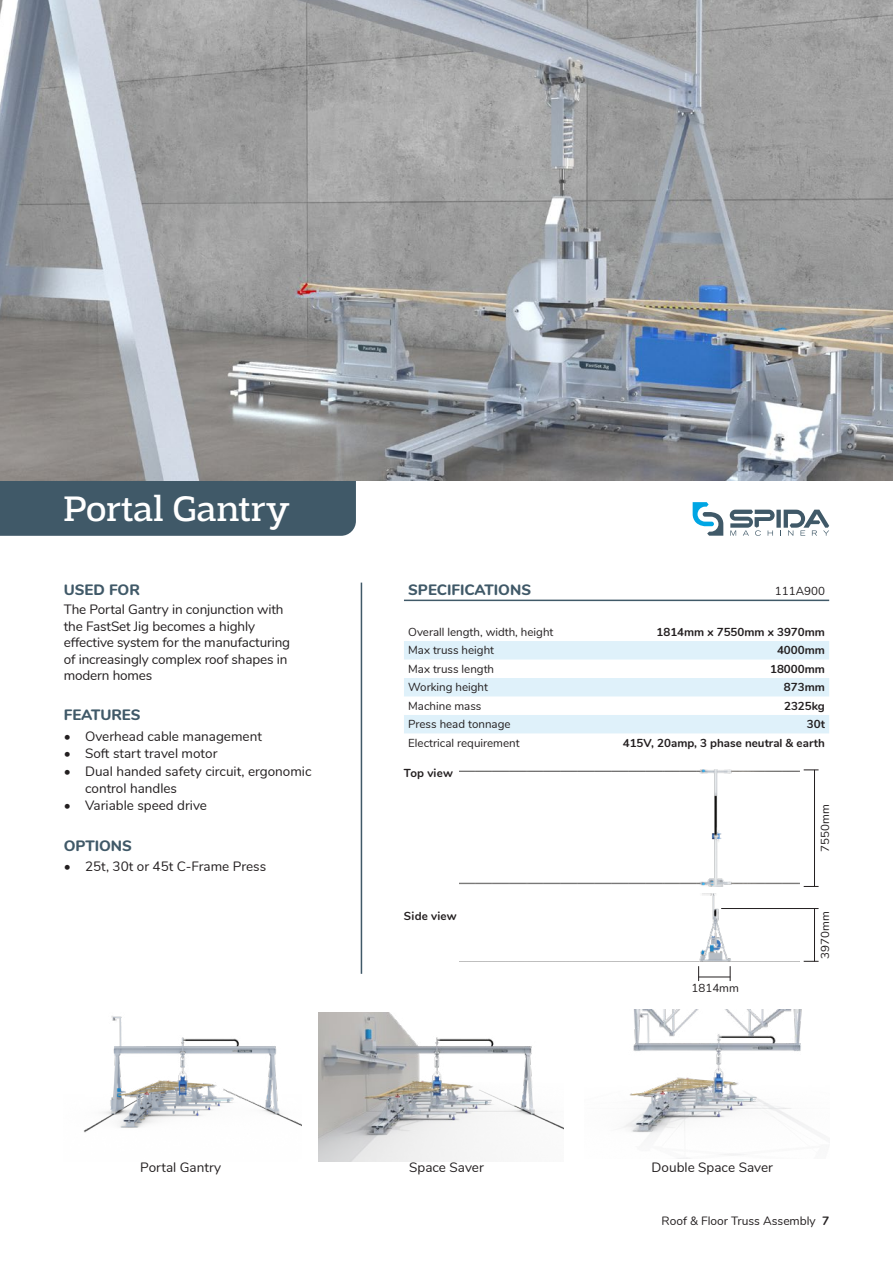
<style>
.page{position:relative;width:893px;height:1263px;background:#fff}
.page>*{position:absolute;margin:0;border:0;box-sizing:border-box;transform-origin:0 0}
.t1{font:37.5px "Adria Slab";color:#fff}
.t2{font:800 15px "Nunito";color:#405968}
.t3{font:13.5px/16.5px "Nunito";letter-spacing:-.005em;color:#231f20}
.t4{font:12px "Nunito";color:#231f20}
.t5{font:11.55px "Nunito";color:#231f20}
.t6{font:700 11.55px "Nunito";color:#231f20}
.s1{font-weight:700}
</style>
<div class="page">
<div style="left:0;top:480px;width:356px;height:56px;background:#405968"></div>
<svg style="left:730px;top:510px;width:99px;height:26px"></svg>
<svg style="left:693px;top:502px;width:30px;height:34px"></svg>
<hr style="left:404px;top:600px;width:425px;height:1px;background:#405968">
<hr style="left:361px;top:583px;width:1px;height:391px;background:#405968">
<svg style="left:404px;top:641px;width:425px;height:92px"></svg>
<hr style="left:698px;top:977px;width:32px;height:1px;background:#231f20">
<svg style="left:698px;top:966px;width:1px;height:15px"></svg>
<svg style="left:730px;top:966px;width:1px;height:15px"></svg>
<hr style="left:814px;top:908px;width:1px;height:53px;background:#231f20">
<svg style="left:804px;top:961px;width:15px;height:1px"></svg>
<hr style="left:721px;top:908px;width:98px;height:1px;background:#231f20">
<hr style="left:814px;top:770px;width:1px;height:117px;background:#231f20">
<svg style="left:804px;top:886px;width:15px;height:1px"></svg>
<svg style="left:804px;top:770px;width:15px;height:1px"></svg>
<img style="left:0;top:0;width:893px;height:480px">
<img style="left:623px;top:1009px;width:191px;height:149px">
<img style="left:84px;top:1016px;width:218px;height:117px">
<img style="left:319px;top:1013px;width:245px;height:149px">
<img style="left:699px;top:893px;width:32px;height:68px">
<img style="left:459px;top:770px;width:340px;height:116px">
<h1 class="t1" style="left:64px;top:487px;width:228px">Portal Gantry</h1>
<p class="t2" style="left:64px;top:578px;width:78px">USED FOR</p>
<p class="t5" style="left:775px;top:582px;width:51px">111A900</p>
<p class="t3" style="left:64px;top:600px;width:228px">The Portal Gantry in conjunction with the FastSet Jig becomes a highly effective system for the manufacturing of increasingly complex roof shapes in modern homes</p>
<p class="t2" style="left:64px;top:704px;width:78px">FEATURES</p>
<p class="t3" style="left:64px;top:727px;width:200px">• Overhead cable management</p>
<p class="t3" style="left:64px;top:744px;width:155px">• Soft start travel motor</p>
<p class="t3" style="left:85px;top:761px;width:228px;line-height:17.4px;text-indent:-21px">• Dual handed safety circuit, ergonomic control handles</p>
<p class="t3" style="left:64px;top:797px;width:145px">• Variable speed drive</p>
<p class="t2" style="left:64px;top:834px;width:70px">OPTIONS</p>
<p class="t3" style="left:64px;top:857px;width:204px">• 25t, 30t or 45t C-Frame Press</p>
<p class="t2" style="left:408px;top:578px;width:124px">SPECIFICATIONS</p>
<p class="t5" style="left:408px;top:623px;width:147px">Overall length, width, height</p>
<p class="t6" style="left:656px;top:623px;width:170px">1814mm x 7550mm x 3970mm</p>
<p class="t5" style="left:408px;top:642px;width:87px">Max truss height</p>
<p class="t6" style="left:777px;top:642px;width:49px">4000mm</p>
<p class="t5" style="left:408px;top:660px;width:87px">Max truss length</p>
<p class="t6" style="left:770px;top:660px;width:56px">18000mm</p>
<p class="t5" style="left:408px;top:679px;width:81px">Working height</p>
<p class="t6" style="left:784px;top:679px;width:42px">873mm</p>
<p class="t5" style="left:408px;top:697px;width:75px">Machine mass</p>
<p class="t6" style="left:784px;top:697px;width:42px">2325kg</p>
<p class="t5" style="left:408px;top:716px;width:104px">Press head tonnage</p>
<p class="t6" style="left:807px;top:716px;width:20px">30t</p>
<p class="t5" style="left:408px;top:734px;width:113px">Electrical requirement</p>
<p class="t6" style="left:623px;top:734px;width:204px">415V, 20amp, 3 phase neutral &amp; earth</p>
<p class="t6" style="left:404px;top:764px;width:50px">Top view</p>
<p class="t5" style="left:817px;top:852px;width:49px;rotate:-90deg">7550mm</p>
<p class="t6" style="left:404px;top:907px;width:54px">Side view</p>
<p class="t5" style="left:692px;top:979px;width:49px">1814mm</p>
<p class="t5" style="left:817px;top:959px;width:49px;rotate:-90deg">3970mm</p>
<p class="t3" style="left:140px;top:1158px;width:82px">Portal Gantry</p>
<p class="t3" style="left:409px;top:1158px;width:76px">Space Saver</p>
<p class="t3" style="left:652px;top:1158px;width:123px">Double Space Saver</p>
<p class="t4" style="left:661px;top:1212px;width:169px">Roof &amp; Floor Truss Assembly <span class="s1">7</span></p>
</div>
